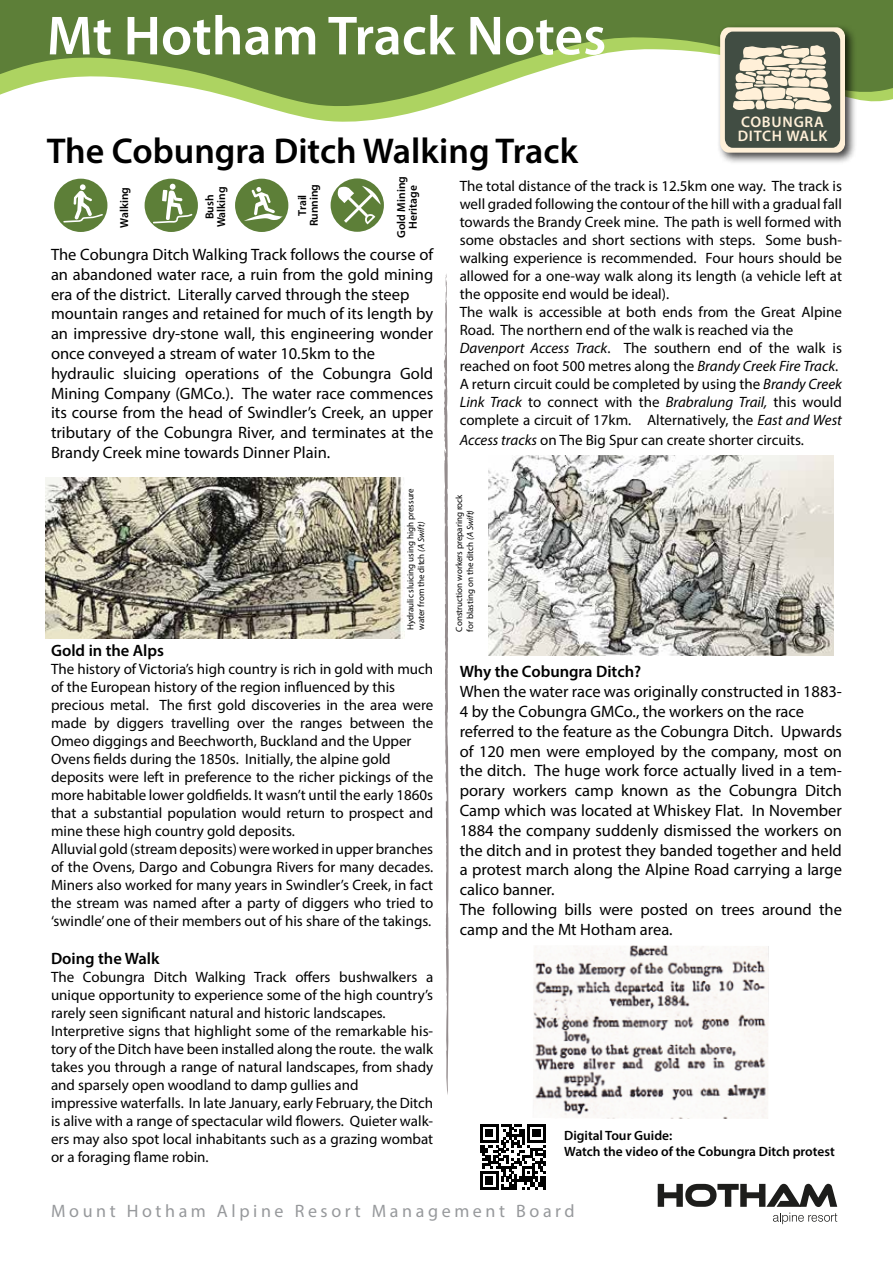
<style>
.page{position:relative;width:893px;height:1263px;background:#fff}
.page>*{position:absolute;margin:0;border:0;box-sizing:border-box;transform-origin:0 0}
.t1{font:600 55.5px "Myriad Pro";color:#fff}
.t2{font:600 36px "Myriad Pro";color:#000}
.t3{font:18px "Myriad Pro";letter-spacing:.2em;color:#97999c}
.t4{font:16.5px/19.8px "Myriad Pro";color:#000}
.t5{font:600 16.5px "Myriad Pro";color:#000}
.t6{font:600 15.3px/14.4px "Myriad Pro";letter-spacing:.05em;color:#fff0d8}
.t7{font:15px/18px "Myriad Pro";color:#000}
.t8{font:600 13.5px/16.2px "Myriad Pro";color:#000}
.t9{font:600 11.55px/11.6px "Myriad Pro";color:#000;text-align:center}
.t10{font:9px/10.8px "Myriad Pro";color:#000}
.s1{font-style:italic}
</style>
<div class="page">
<svg style="left:283px;top:112px;width:132px;height:10px"></svg>
<svg style="left:0;top:0;width:893px;height:112px;fill:#5d7f38"></svg>
<svg style="left:444px;top:274px;width:5px;height:821px"></svg>
<svg style="left:658px;top:1184px;width:179px;height:40px"></svg>
<div style="left:716px;top:23px;width:141px;height:142px;background:#000;opacity:.75"></div>
<svg style="left:720px;top:27px;width:125px;height:126px"></svg>
<img style="left:46px;top:477px;width:358px;height:162px">
<img style="left:488px;top:455px;width:346px;height:201px">
<img style="left:533px;top:945px;width:236px;height:174px">
<svg style="left:480px;top:1124px;width:66px;height:66px"></svg>
<svg style="left:235px;top:178px;width:54px;height:54px"></svg>
<svg style="left:144px;top:178px;width:54px;height:54px"></svg>
<svg style="left:54px;top:178px;width:54px;height:54px"></svg>
<svg style="left:330px;top:178px;width:54px;height:54px"></svg>
<h1 class="t1" style="left:47px;top:0;width:561px">Mt Hotham Track Notes</h1>
<p class="t6" style="left:738px;top:114px;width:91px">COBUNGRA<br>DITCH WALK</p>
<h2 class="t2" style="left:47px;top:128px;width:533px">The Cobungra Ditch Walking Track</h2>
<p class="t9" style="left:118px;top:228px;width:42px;rotate:-90deg">Walking</p>
<p class="t9" style="left:204px;top:227px;width:42px;rotate:-90deg">Bush<br>Walking</p>
<p class="t9" style="left:296px;top:226px;width:44px;rotate:-90deg">Trail<br>Running</p>
<p class="t9" style="left:395px;top:238px;width:63px;rotate:-90deg">Gold Mining<br>Heritage</p>
<p class="t7" style="left:460px;top:177px;width:384px">The total distance of the track is 12.5km one way. The track is well graded following the contour of the hill with a gradual fall towards the Brandy Creek mine. The path is well formed with some obstacles and short sections with steps. Some bush&shy;walking experience is recommended. Four hours should be allowed for a one-way walk along its length (a vehicle left at the opposite end would be ideal).<br>The walk is accessible at both ends from the Great Alpine Road. The northern end of the walk is reached via the <span class="s1">Davenport Access Track</span>. The southern end of the walk is reached on foot 500 metres along the <span class="s1">Brandy Creek Fire Track</span>.<br>A return circuit could be completed by using the <span class="s1">Brandy Creek Link Track</span> to connect with the <span class="s1">Brabralung Trail,</span> this would complete a circuit of 17km. Alternatively, the <span class="s1">East and West</span></p>
<p class="t7" style="left:460px;top:431px;width:346px"><span class="s1">Access tracks</span> on The Big Spur can create shorter circuits.</p>
<p class="t4" style="left:51px;top:244px;width:384px">The Cobungra Ditch Walking Track follows the course of an abandoned water race, a ruin from the gold mining era of the district. Literally carved through the steep mountain ranges and retained for much of its length by an impressive dry-stone wall, this engineering wonder once conveyed a stream of water 10.5km to the hydraulic sluicing operations of the Cobungra Gold Mining Company (GMCo.). The water race commences its course from the head of Swindler’s Creek, an upper tributary of the Cobungra River, and terminates at the Brandy Creek mine towards Dinner Plain.</p>
<p class="t10" style="left:405px;top:630px;width:143px;rotate:-90deg">Hydraulic sluicing using high pressure water from the ditch <span class="s1">(A Swift)</span></p>
<p class="t10" style="left:454px;top:631px;width:139px;rotate:-90deg">Construction workers preparing rock for blasting on the ditch <span class="s1">(A Swift)</span></p>
<p class="t5" style="left:51px;top:640px;width:115px">Gold in the Alps</p>
<p class="t7" style="left:51px;top:660px;width:384px">The history of Victoria’s high country is rich in gold with much of the European history of the region influenced by this precious metal. The first gold discoveries in the area were made by diggers travelling over the ranges between the Omeo diggings and Beechworth, Buckland and the Upper Ovens fields during the 1850s. Initially, the alpine gold deposits were left in preference to the richer pickings of the more habitable lower goldfields. It wasn’t until the early 1860s that a substantial population would return to prospect and mine these high country gold deposits.<br>Alluvial gold (stream deposits) were worked in upper branches of the Ovens, Dargo and Cobungra Rivers for many decades.<br>Miners also worked for many years in Swindler’s Creek, in fact the stream was named after a party of diggers who tried to ‘swindle’ one of their members out of his share of the takings.</p>
<p class="t5" style="left:51px;top:948px;width:110px">Doing the Walk</p>
<p class="t7" style="left:51px;top:967px;width:384px">The Cobungra Ditch Walking Track offers bushwalkers a unique opportunity to experience some of the high country’s rarely seen significant natural and historic landscapes.<br>Interpretive signs that highlight some of the remarkable his&shy;tory of the Ditch have been installed along the route. the walk takes you through a range of natural landscapes, from shady and sparsely open woodland to damp gullies and<br>impressive waterfalls. In late January, early February, the Ditch is alive with a range of spectacular wild flowers. Quieter walk&shy;ers may also spot local inhabitants such as a grazing wombat or a foraging flame robin.</p>
<p class="t5" style="left:460px;top:661px;width:183px">Why the Cobungra Ditch?</p>
<p class="t4" style="left:460px;top:681px;width:384px">When the water race was originally constructed in 1883- 4 by the Cobungra GMCo., the workers on the race referred to the feature as the Cobungra Ditch. Upwards of 120 men were employed by the company, most on the ditch. The huge work force actually lived in a tem&shy;porary workers camp known as the Cobungra Ditch Camp which was located at Whiskey Flat. In November 1884 the company suddenly dismissed the workers on the ditch and in protest they banded together and held a protest march along the Alpine Road carrying a large calico banner.<br>The following bills were posted on trees around the camp and the Mt Hotham area.</p>
<p class="t8" style="left:564px;top:1127px;width:272px">Digital Tour Guide:<br>Watch the video of the Cobungra Ditch protest</p>
<p class="t3" style="left:51px;top:1200px;width:525px">Mount Hotham Alpine Resort Management Board</p>
</div>
